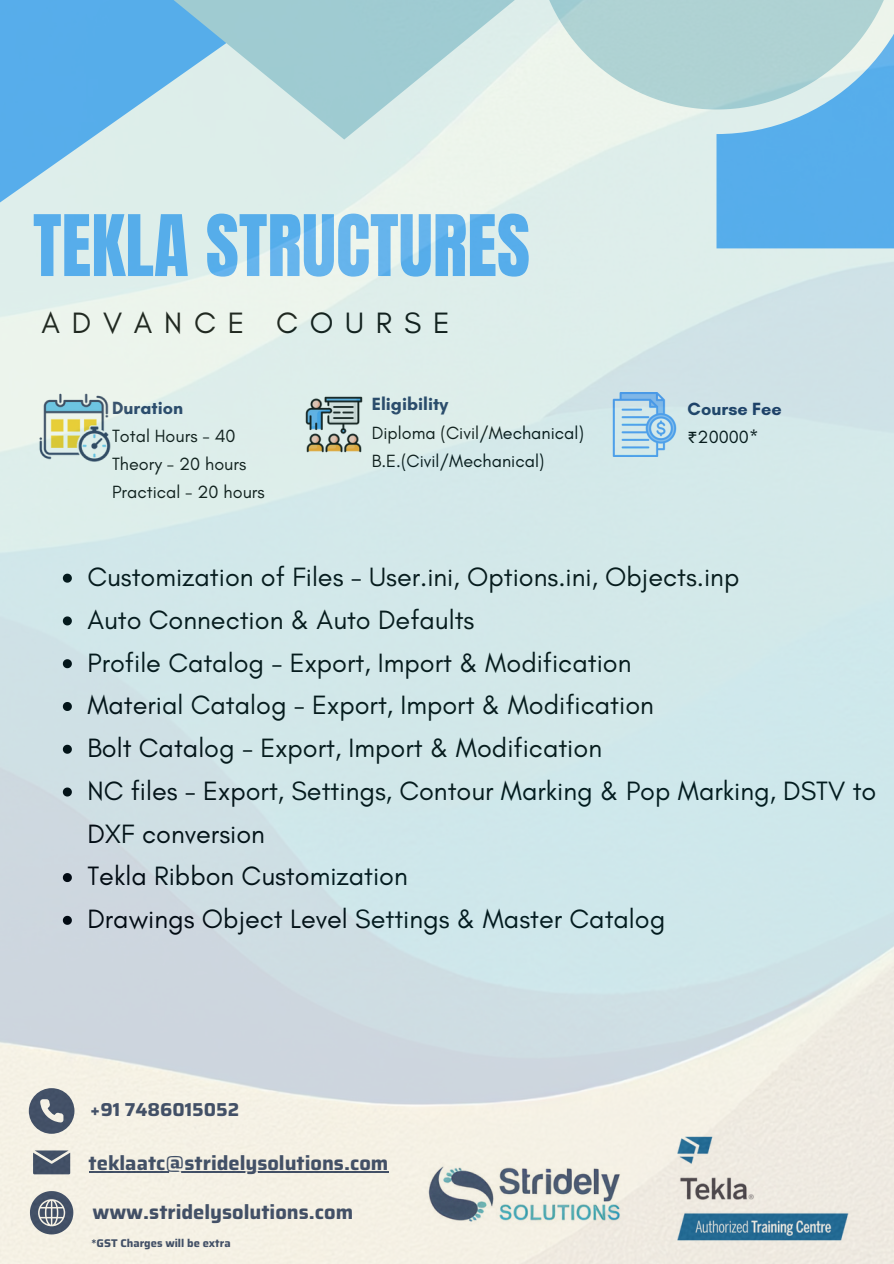
<style>
.page{position:relative;width:894px;height:1264px;background:#fff}
.page>*{position:absolute;margin:0;border:0;box-sizing:border-box;transform-origin:0 0}
.t1{font:72px "Anton";color:#56aeff}
.t2{font:30px "Glacial Indifference";letter-spacing:.395em;color:#000}
.t3{font:27px/42.8px "Glacial Indifference";color:#000}
.t4{font:700 20.25px "Saira";color:#203661}
.t5{font:700 18.75px "Saira";color:#203661}
.t6{font:18px/28.2px "Glacial Indifference";color:#000}
.t7{font:700 18px/28.2px "Glacial Indifference";color:#203661}
.t8{font:700 11.25px "Saira";color:#203661}
.s1{font-weight:700;color:#203661}
.s2{font-family:"Noto Sans Gurmukhi";font-weight:400;color:#000}
.s3{font-weight:400;color:#000}
</style>
<div class="page">
<img style="left:0;top:0;width:893px;height:1263px">
<h2 class="t1" style="left:33px;top:194px;width:498px">TEKLA STRUCTURES</h2>
<p class="t2" style="left:41px;top:305px;width:409px">ADVANCE COURSE</p>
<h4 class="t6" style="left:112px;top:393px;width:154px"><span class="s1">Duration<br></span>Total Hours - 40<br>Theory - 20 hours<br>Practical - 20 hours</h4>
<p class="t6" style="left:371px;top:390px;width:214px"><span class="s1">Eligibility<br></span>Diploma (Civil/Mechanical)<br>B.E.(Civil/Mechanical)</p>
<p class="t7" style="left:687px;top:394px;width:96px">Course Fee <span class="s2">₹</span><span class="s3">20000*</span></p>
<p class="t3" style="left:87px;top:555px;width:653px">Customization of Files - User.ini, Options.ini, Objects.inp</p>
<p class="t3" style="left:87px;top:598px;width:388px">Auto Connection &amp; Auto Defaults</p>
<h5 class="t3" style="left:87px;top:640px;width:545px">Profile Catalog - Export, Import &amp; Modification</h5>
<h5 class="t3" style="left:87px;top:683px;width:568px">Material Catalog - Export, Import &amp; Modification</h5>
<p class="t3" style="left:87px;top:726px;width:516px">Bolt Catalog - Export, Import &amp; Modification</p>
<p class="t3" style="left:87px;top:769px;width:790px">NC files - Export, Settings, Contour Marking &amp; Pop Marking, DSTV to<br>DXF conversion</p>
<p class="t3" style="left:87px;top:854px;width:322px">Tekla Ribbon Customization</p>
<p class="t3" style="left:87px;top:897px;width:579px">Drawings Object Level Settings &amp; Master Catalog</p>
<h1 class="t5" style="left:90px;top:1094px;width:150px">+91 7486015052</h1>
<h5 class="t4" style="left:89px;top:1147px;width:301px">teklaatc@stridelysolutions.com</h5>
<p class="t4" style="left:92px;top:1195px;width:262px">www.stridelysolutions.com</p>
<p class="t8" style="left:91px;top:1234px;width:141px">*GST Charges will be extra</p>
</div>
